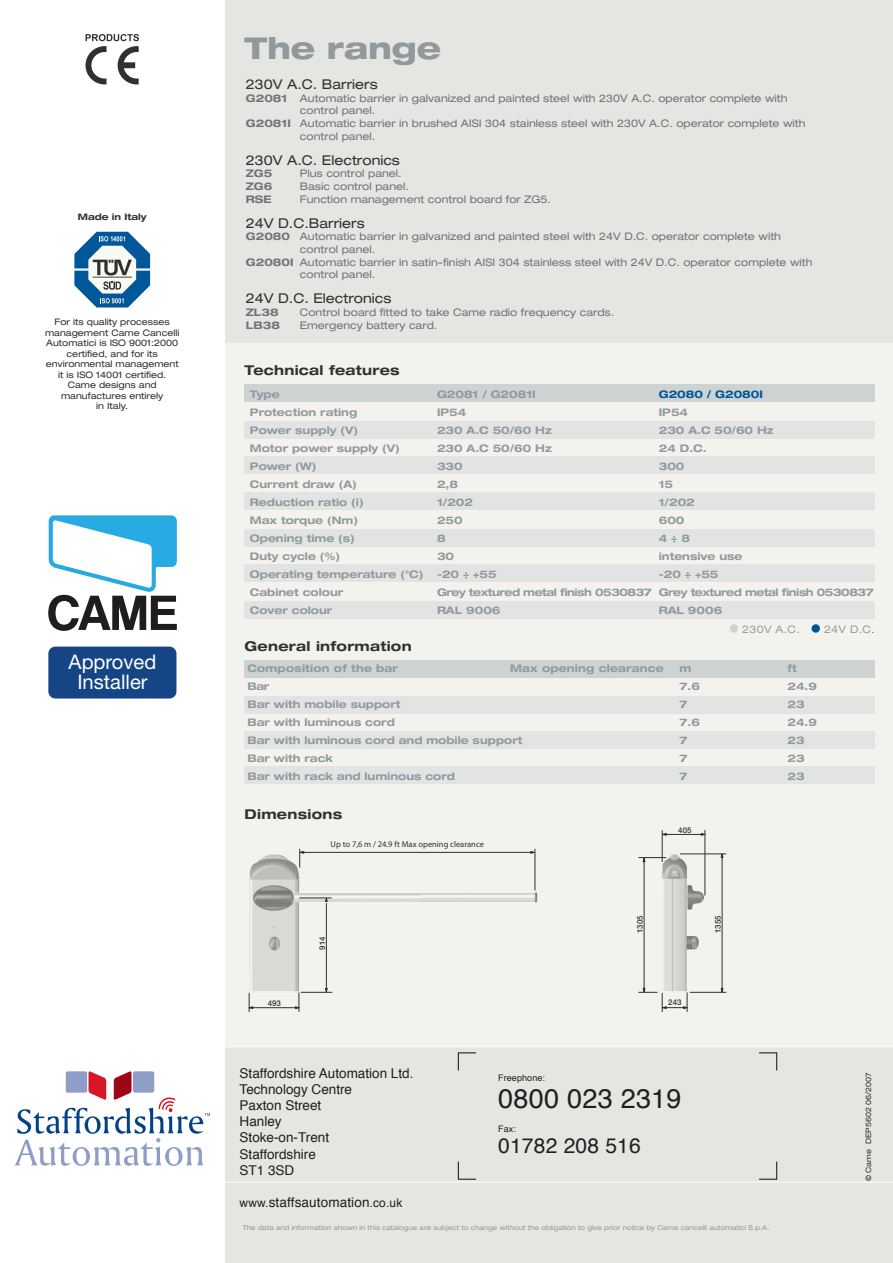
<style>
.page{position:relative;width:893px;height:1263px;background:#fff}
.page>*{position:absolute;margin:0;border:0;box-sizing:border-box;transform-origin:0 0}
.t1{font:800 expanded 30px "Helvetica Neue";color:#909a9d}
.t2{font:27px "Helvetica";letter-spacing:.01em;color:#231f20}
.t3{font:21px "Helvetica";letter-spacing:.01em;color:#231f20}
.t4{font:20.25px/20.2px "Helvetica Neue";color:#fff;text-align:center}
.t5{font:13.5px "Helvetica";color:#231f20}
.t6{font:expanded 13.5px "Helvetica Neue";color:#31302e}
.t7{font:700 expanded 13.5px "Helvetica Neue";letter-spacing:.02em;color:#31302e}
.t8{font:700 expanded 10.5px/18px "Helvetica Neue";color:#909a9d}
.t9{font:expanded 10.5px "Helvetica Neue";color:#6e7579}
.t10{font:700 expanded 10.5px "Helvetica Neue";letter-spacing:.02em;color:#909a9d}
.t11{font:700 expanded 10.5px "Helvetica Neue";color:#6e7579}
.t12{font:expanded 10.5px "Helvetica Neue";letter-spacing:.025em;color:#9b9d9d}
.t13{font:expanded 9px/10.5px "Helvetica Neue";color:#31302e;text-align:center}
.t14{font:9px "Helvetica";letter-spacing:.01em;color:#231f20}
.t15{font:700 expanded 9px "Helvetica Neue";color:#31302e}
.t16{font:8.55px "Myriad";color:#31302e}
.t17{font:500 7.95px "Helvetica Neue";color:#31302e}
.t18{font:expanded 7.5px "Helvetica Neue";color:#31302e}
.t19{font:expanded 6.75px "Helvetica Neue";color:#909a9d}
.s1{font-weight:700}
.s2{color:#005595}
.s3{font-stretch:normal;color:#666564}
.s4{font-size:12px}
</style>
<div class="page">
<div style="left:225px;top:0;width:668px;height:1263px;background:#e5e5e2"></div>
<div style="left:225px;top:344px;width:668px;height:703px;background:#f4f2ed"></div>
<hr style="left:224px;top:1046px;width:669px;height:1px;background:#fbf9f3">
<hr style="left:705px;top:830px;width:1px;height:65px;background:#31302e">
<hr style="left:662px;top:831px;width:1px;height:31px;background:#31302e">
<hr style="left:680px;top:854px;width:46px;height:1px;background:#31302e">
<hr style="left:690px;top:992px;width:36px;height:1px;background:#31302e">
<hr style="left:722px;top:854px;width:1px;height:138px;background:#31302e">
<svg style="left:720px;top:987px;width:4px;height:6px"></svg>
<svg style="left:720px;top:853px;width:4px;height:5px"></svg>
<hr style="left:662px;top:834px;width:43px;height:1px;background:#31302e">
<svg style="left:661px;top:833px;width:6px;height:3px"></svg>
<svg style="left:639px;top:854px;width:65px;height:158px"></svg>
<svg style="left:248px;top:849px;width:290px;height:163px"></svg>
<hr style="left:299px;top:892px;width:236px;height:1px;background:#fbf9f3">
<hr style="left:299px;top:902px;width:236px;height:1px;background:#fbf9f3">
<svg style="left:457px;top:1052px;width:19px;height:19px"></svg>
<svg style="left:759px;top:1052px;width:19px;height:19px"></svg>
<svg style="left:457px;top:1161px;width:19px;height:19px"></svg>
<svg style="left:759px;top:1161px;width:19px;height:19px"></svg>
<hr style="left:224px;top:1181px;width:669px;height:2px;background:#fbf9f3">
<svg style="left:74px;top:232px;width:76px;height:75px"></svg>
<svg style="left:85px;top:34px;width:54px;height:50px"></svg>
<div style="left:244px;top:384px;width:631px;height:18px;background:#cdd2d3"></div>
<div style="left:244px;top:421px;width:631px;height:18px;background:#e2e4e3"></div>
<div style="left:244px;top:456px;width:631px;height:18px;background:#e2e4e3"></div>
<div style="left:244px;top:493px;width:631px;height:17px;background:#e2e4e3"></div>
<div style="left:244px;top:529px;width:631px;height:17px;background:#e2e4e3"></div>
<div style="left:244px;top:564px;width:631px;height:18px;background:#e2e4e3"></div>
<div style="left:730px;top:624px;width:8px;height:9px;background:#d0d3d2;border-radius:50%"></div>
<svg style="left:811px;top:624px;width:9px;height:9px"></svg>
<div style="left:245px;top:660px;width:630px;height:17px;background:#cdd2d3"></div>
<div style="left:244px;top:696px;width:631px;height:18px;background:#e2e4e3"></div>
<div style="left:244px;top:731px;width:631px;height:18px;background:#e2e4e3"></div>
<div style="left:244px;top:766px;width:631px;height:18px;background:#e2e4e3"></div>
<div style="left:244px;top:601px;width:631px;height:17px;background:#e2e4e3"></div>
<div style="left:48px;top:647px;width:128px;height:51px;background:#154584;border-radius:7px"></div>
<svg style="left:48px;top:515px;width:129px;height:116px"></svg>
<svg style="left:14px;top:1071px;width:196px;height:95px"></svg>
<p class="t15" style="left:78px;top:211px;width:70px">Made in Italy</p>
<p class="t13" style="left:45px;top:317px;width:136px">For its quality processes management Came Cancelli<br>Automatici is ISO 9001:2000 certified, and for its environmental management it is ISO 14001 certified.<br>Came designs and manufactures entirely<br>in Italy.</p>
<p class="t4" style="left:69px;top:651px;width:89px">Approved<br>Installer</p>
<p class="t1" style="left:245px;top:29px;width:198px">The range</p>
<p class="t6" style="left:246px;top:76px;width:133px">230V A.C. Barriers</p>
<p class="t9" style="left:246px;top:92px;width:543px"><span class="s1">G2081</span> Automatic barrier in galvanized and painted steel with 230V A.C. operator complete with</p>
<p class="t9" style="left:300px;top:104px;width:77px">control panel.</p>
<p class="t9" style="left:246px;top:117px;width:561px"><span class="s1">G2081I</span> Automatic barrier in brushed AISI 304 stainless steel with 230V A.C. operator complete with</p>
<p class="t9" style="left:300px;top:129px;width:77px">control panel.</p>
<p class="t6" style="left:246px;top:152px;width:156px">230V A.C. Electronics</p>
<p class="t11" style="left:246px;top:167px;width:28px">ZG5</p>
<p class="t9" style="left:300px;top:167px;width:103px">Plus control panel.</p>
<p class="t11" style="left:246px;top:180px;width:28px">ZG6</p>
<p class="t9" style="left:300px;top:180px;width:111px">Basic control panel.</p>
<p class="t11" style="left:246px;top:192px;width:27px">RSE</p>
<p class="t9" style="left:300px;top:192px;width:253px">Function management control board for ZG5.</p>
<p class="t6" style="left:246px;top:215px;width:120px">24V D.C.Barriers</p>
<p class="t9" style="left:246px;top:230px;width:537px"><span class="s1">G2080</span> Automatic barrier in galvanized and painted steel with 24V D.C. operator complete with</p>
<p class="t9" style="left:300px;top:243px;width:77px">control panel.</p>
<p class="t9" style="left:246px;top:255px;width:568px"><span class="s1">G2080I</span> Automatic barrier in satin-finish AISI 304 stainless steel with 24V D.C. operator complete with</p>
<p class="t9" style="left:300px;top:268px;width:77px">control panel.</p>
<p class="t6" style="left:246px;top:290px;width:147px">24V D.C. Electronics</p>
<p class="t11" style="left:246px;top:306px;width:34px">ZL38</p>
<p class="t9" style="left:300px;top:306px;width:316px">Control board fitted to take Came radio frequency cards.</p>
<p class="t11" style="left:246px;top:318px;width:36px">LB38</p>
<p class="t9" style="left:300px;top:318px;width:139px">Emergency battery card.</p>
<p class="t7" style="left:245px;top:361px;width:157px">Technical features</p>
<p class="t8" style="left:250px;top:385px;width:175px">Type<br>Protection rating<br>Power supply (V)<br>Motor power supply (V)<br>Power (W)<br>Current draw (A)<br>Reduction ratio (i)<br>Max torque (Nm)<br>Opening time (s)<br>Duty cycle (%)<br>Operating temperature (°C)<br>Cabinet colour<br>Cover colour</p>
<p class="t8" style="left:437px;top:385px;width:216px">G2081 / G2081I<br>IP54<br>230 A.C 50/60 Hz<br>230 A.C 50/60 Hz<br>330<br>2,8<br>1/202<br>250<br>8<br>30<br>-20 ÷ +55<br>Grey textured metal finish 0530837<br>RAL 9006</p>
<p class="t8" style="left:659px;top:385px;width:216px"><span class="s2">G2080 / G2080I<br></span>IP54<br>230 A.C 50/60 Hz<br>24 D.C.<br>300<br>15<br>1/202<br>600<br>4 ÷ 8<br>intensive use<br>-20 ÷ +55<br>Grey textured metal finish 0530837<br>RAL 9006</p>
<p class="t7" style="left:245px;top:638px;width:169px">General information</p>
<p class="t12" style="left:742px;top:623px;width:59px">230V A.C.</p>
<p class="t12" style="left:824px;top:623px;width:52px">24V D.C<span class="s3">.</span></p>
<p class="t10" style="left:247px;top:662px;width:152px">Composition of the bar</p>
<p class="t10" style="left:510px;top:662px;width:155px">Max opening clearance</p>
<p class="t8" style="left:679px;top:659px;width:13px">m</p>
<p class="t8" style="left:787px;top:659px;width:11px">ft</p>
<p class="t8" style="left:247px;top:677px;width:23px">Bar</p>
<p class="t8" style="left:679px;top:677px;width:22px">7.6</p>
<p class="t8" style="left:787px;top:677px;width:31px">24.9</p>
<p class="t8" style="left:247px;top:695px;width:155px">Bar with mobile support</p>
<p class="t8" style="left:679px;top:695px;width:9px">7</p>
<p class="t8" style="left:787px;top:695px;width:19px">23</p>
<p class="t8" style="left:247px;top:713px;width:149px">Bar with luminous cord</p>
<p class="t8" style="left:679px;top:713px;width:22px">7.6</p>
<p class="t8" style="left:787px;top:713px;width:31px">24.9</p>
<p class="t8" style="left:247px;top:731px;width:276px">Bar with luminous cord and mobile support</p>
<p class="t8" style="left:679px;top:731px;width:9px">7</p>
<p class="t8" style="left:787px;top:731px;width:19px">23</p>
<p class="t8" style="left:247px;top:749px;width:87px">Bar with rack</p>
<p class="t8" style="left:679px;top:749px;width:9px">7</p>
<p class="t8" style="left:787px;top:749px;width:19px">23</p>
<p class="t8" style="left:247px;top:767px;width:209px">Bar with rack and luminous cord</p>
<p class="t8" style="left:679px;top:767px;width:9px">7</p>
<p class="t8" style="left:787px;top:767px;width:19px">23</p>
<p class="t7" style="left:245px;top:805px;width:99px">Dimensions</p>
<p class="t16" style="left:331px;top:840px;width:155px">Up to 7,6 m / 24.9 ft Max opening clearance</p>
<p class="t17" style="left:678px;top:826px;width:15px">405</p>
<p class="t17" style="left:268px;top:999px;width:15px">493</p>
<p class="t17" style="left:318px;top:949px;width:15px;rotate:-90deg">914</p>
<p class="t5" style="left:240px;top:1062px;width:175px">Staffordshire Automation Ltd.</p>
<p class="t5" style="left:240px;top:1078px;width:114px">Technology Centre</p>
<p class="t5" style="left:240px;top:1095px;width:83px">Paxton Street</p>
<p class="t5" style="left:240px;top:1111px;width:44px">Hanley</p>
<p class="t5" style="left:240px;top:1127px;width:91px">Stoke-on-Trent</p>
<p class="t5" style="left:240px;top:1143px;width:78px">Staffordshire</p>
<p class="t5" style="left:240px;top:1159px;width:56px">ST1 3SD</p>
<p class="t5" style="left:240px;top:1192px;width:164px"><span class="s4">www.</span>staffsautomation<span class="s4">.co.uk</span></p>
<p class="t17" style="left:635px;top:933px;width:19px;rotate:-90deg">1305</p>
<p class="t17" style="left:713px;top:933px;width:19px;rotate:-90deg">1355</p>
<p class="t17" style="left:668px;top:997px;width:15px">243</p>
<p class="t14" style="left:498px;top:1070px;width:48px">Freephone:</p>
<p class="t2" style="left:498px;top:1077px;width:185px">0800 023 2319</p>
<p class="t14" style="left:498px;top:1121px;width:19px">Fax:</p>
<p class="t3" style="left:498px;top:1129px;width:144px">01782 208 516</p>
<p class="t19" style="left:242px;top:1224px;width:529px">The data and information shown in this catalogue are subject to change without the obligation to give prior notice by Came cancelli automatici S.p.A.</p>
<p class="t18" style="left:864px;top:1181px;width:110px;rotate:-90deg">© Came DEP5602 06/2007</p>
</div>
